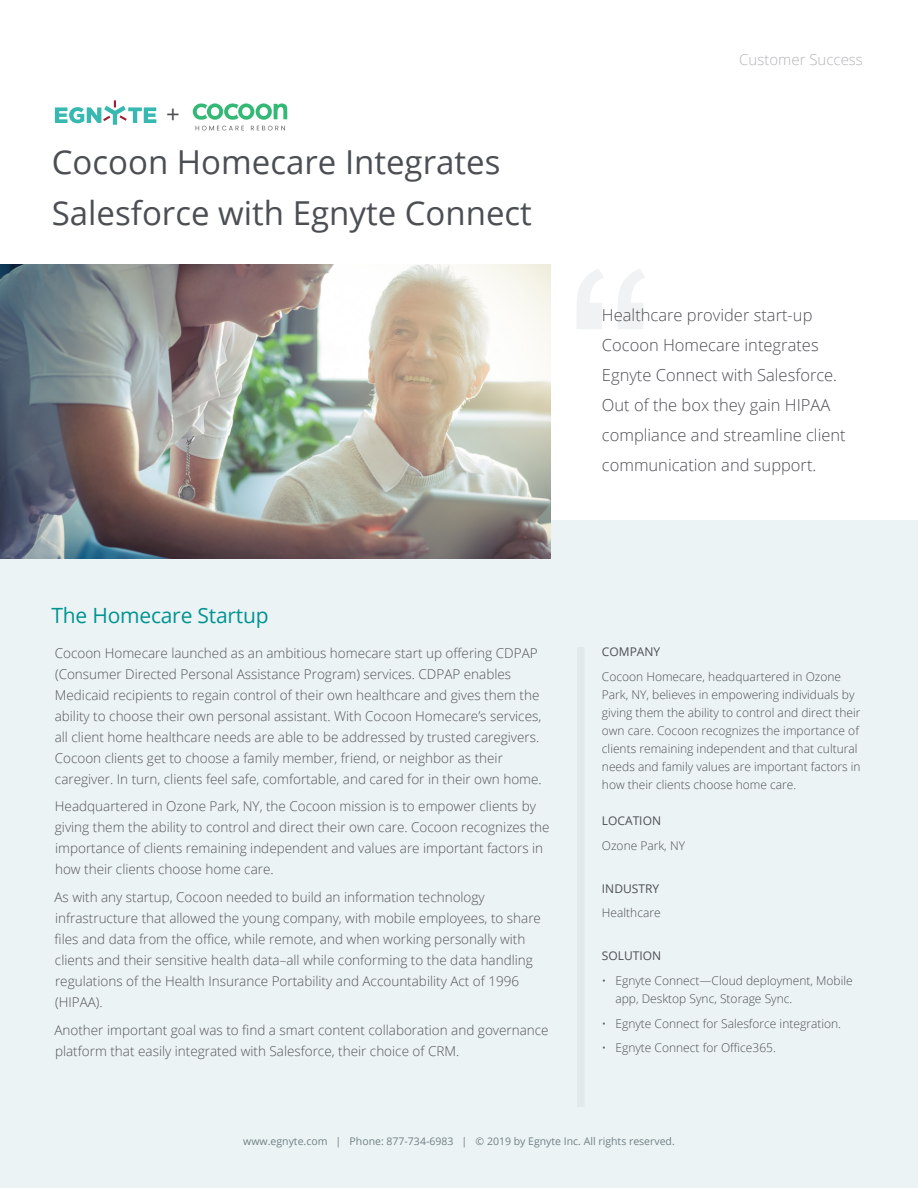
<style>
.page{position:relative;width:918px;height:1188px;background:#fff}
.page>*{position:absolute;margin:0;border:0;box-sizing:border-box;transform-origin:0 0}
.t1{font:33px "Open Sans";color:#4b4f54}
.t2{font:24px "Open Sans";color:#4d4f54}
.body_text{font:21px "Open Sans";letter-spacing:-.01em;color:#009491}
.t3{font:300 16.5px/30px "Open Sans";color:#4d4f54}
.t4{font:300 15px "Open Sans";color:#b4b5b8}
.body_text-2{font:300 13.5px/21px "Open Sans";color:#555455}
.sidebar-body{font:300 12px/18px "Open Sans";color:#4d4f54}
.Sidebar_H2{font:12px "Open Sans";color:#4d4f54}
.t5{font:10.5px "Open Sans";color:#708186}
</style>
<div class="page">
<div style="left:0;top:521px;width:918px;height:667px;background:#ecf3f5"></div>
<svg style="left:577px;top:269px;width:68px;height:60px"></svg>
<img style="left:1px;top:265px;width:549px;height:293px">
<div style="left:577px;top:647px;width:8px;height:460px;background:#e1e9eb"></div>
<svg style="left:55px;top:100px;width:101px;height:25px"></svg>
<svg style="left:192px;top:103px;width:95px;height:17px"></svg>
<svg style="left:251px;top:126px;width:34px;height:5px"></svg>
<svg style="left:196px;top:126px;width:48px;height:5px"></svg>
<p class="t2" style="left:166px;top:98px;width:15px">+</p>
<p class="t1" style="left:52px;top:140px;width:450px">Cocoon Homecare Integrates</p>
<p class="t1" style="left:52px;top:191px;width:482px">Salesforce with Egnyte Connect</p>
<p class="body_text" style="left:51px;top:601px;width:219px">The Homecare Startup</p>
<p class="body_text-2" style="left:55px;top:642px;width:489px">Cocoon Homecare launched as an ambitious homecare start up offering CDPAP (Consumer Directed Personal Assistance Program) services. CDPAP enables Medicaid recipients to regain control of their own healthcare and gives them the ability to choose their own personal assistant. With Cocoon Homecare’s services, all client home healthcare needs are able to be addressed by trusted caregivers.<br>Cocoon clients get to choose a family member, friend, or neighbor as their caregiver. In turn, clients feel safe, comfortable, and cared for in their own home.</p>
<p class="body_text-2" style="left:55px;top:795px;width:496px">Headquartered in Ozone Park, NY, the Cocoon mission is to empower clients by giving them the ability to control and direct their own care. Cocoon recognizes the importance of clients remaining independent and values are important factors in how their clients choose home care.</p>
<p class="body_text-2" style="left:54px;top:886px;width:488px">As with any startup, Cocoon needed to build an information technology infrastructure that allowed the young company, with mobile employees, to share files and data from the office, while remote, and when working personally with clients and their sensitive health data–all while conforming to the data handling regulations of the Health Insurance Portability and Accountability Act of 1996 (HIPAA).</p>
<p class="body_text-2" style="left:54px;top:1019px;width:496px">Another important goal was to find a smart content collaboration and governance platform that easily integrated with Salesforce, their choice of CRM.</p>
<p class="t4" style="left:739px;top:50px;width:125px">Customer Success</p>
<h2 class="t3" style="left:602px;top:300px;width:245px">Healthcare provider start-up<br>Cocoon Homecare integrates<br>Egnyte Connect with Salesforce.<br>Out of the box they gain HIPAA compliance and streamline client communication and support.</h2>
<p class="Sidebar_H2" style="left:602px;top:644px;width:60px">COMPANY</p>
<h2 class="sidebar-body" style="left:602px;top:667px;width:260px">Cocoon Homecare, headquartered in Ozone Park, NY, believes in empowering individuals by giving them the ability to control and direct their own care. Cocoon recognizes the importance of clients remaining independent and that cultural needs and family values are important factors in how their clients choose home care.</h2>
<p class="Sidebar_H2" style="left:602px;top:813px;width:61px">LOCATION</p>
<p class="sidebar-body" style="left:602px;top:836px;width:85px">Ozone Park, NY</p>
<p class="Sidebar_H2" style="left:602px;top:880px;width:59px">INDUSTRY</p>
<p class="sidebar-body" style="left:602px;top:904px;width:60px">Healthcare</p>
<p class="Sidebar_H2" style="left:602px;top:948px;width:61px">SOLUTION</p>
<p class="sidebar-body" style="left:615px;top:971px;width:239px;text-indent:-14px">• Egnyte Connect—Cloud deployment, Mobile app, Desktop Sync, Storage Sync.</p>
<p class="sidebar-body" style="left:602px;top:1014px;width:241px">• Egnyte Connect for Salesforce integration.</p>
<p class="sidebar-body" style="left:602px;top:1039px;width:175px">• Egnyte Connect for Office365.</p>
<p class="t5" style="left:243px;top:1134px;width:433px">www.egnyte.com | Phone: 877-734-6983 | © 2019 by Egnyte Inc. All rights reserved.</p>
</div>
